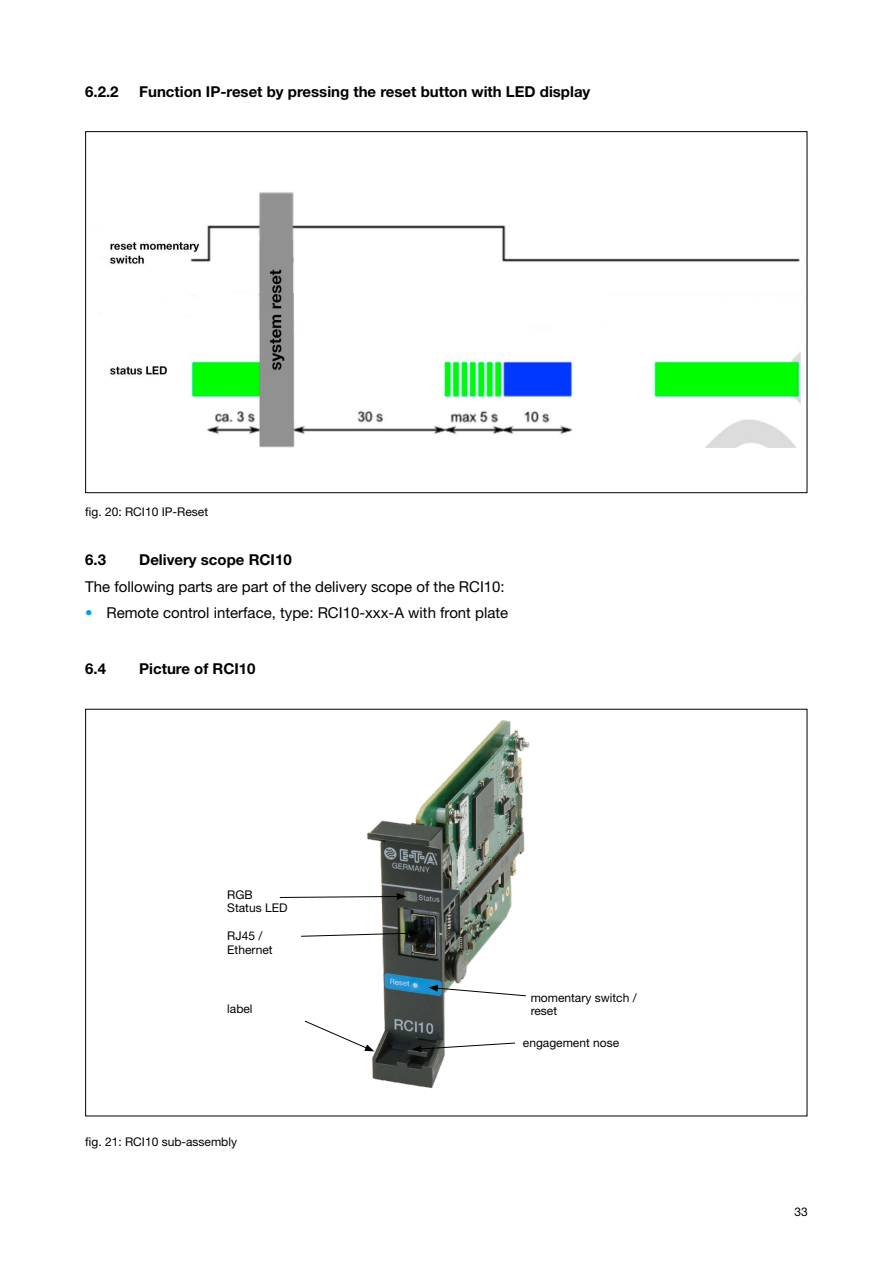
<style>
.page{position:relative;width:893px;height:1263px;background:#fff}
.page>*{position:absolute;margin:0;border:0;box-sizing:border-box;transform-origin:0 0}
.t1{font:15px "Helvetica Neue LT";color:#000}
.t2{font:700 15px "Helvetica Neue LT";color:#000}
.t3{font:12px/13.5px "Helvetica Neue LT";color:#000}
.s1{color:#009fe3}
</style>
<div class="page">
<img style="left:366px;top:720px;width:164px;height:369px">
<svg style="left:279px;top:893px;width:127px;height:7px"></svg>
<svg style="left:428px;top:985px;width:99px;height:12px"></svg>
<svg style="left:412px;top:1042px;width:104px;height:10px"></svg>
<svg style="left:301px;top:930px;width:118px;height:7px"></svg>
<svg style="left:304px;top:1020px;width:70px;height:31px"></svg>
<img style="left:110px;top:192px;width:691px;height:256px">
<p class="t2" style="left:85px;top:82px;width:35px">6.2.2</p>
<p class="t2" style="left:139px;top:82px;width:453px">Function IP-reset by pressing the reset button with LED display</p>
<p class="t3" style="left:85px;top:505px;width:124px">fig. 20: RCI10 IP-Reset</p>
<p class="t2" style="left:85px;top:551px;width:22px">6.3</p>
<p class="t2" style="left:139px;top:551px;width:154px">Delivery scope RCI10</p>
<p class="t1" style="left:85px;top:578px;width:421px">The following parts are part of the delivery scope of the RCI10:</p>
<p class="t1" style="left:85px;top:604px;width:424px"><span class="s1">•</span> Remote control interface, type: RCI10-xxx-A with front plate</p>
<p class="t2" style="left:85px;top:660px;width:22px">6.4</p>
<p class="t2" style="left:139px;top:660px;width:118px">Picture of RCI10</p>
<p class="t3" style="left:227px;top:888px;width:62px">RGB<br>Status LED</p>
<p class="t3" style="left:227px;top:929px;width:47px">RJ45 /<br>Ethernet</p>
<p class="t3" style="left:227px;top:1001px;width:27px">label</p>
<p class="t3" style="left:85px;top:1135px;width:153px">fig. 21: RCI10 sub-assembly</p>
<p class="t3" style="left:531px;top:991px;width:108px">momentary switch / reset</p>
<p class="t3" style="left:523px;top:1036px;width:98px">engagement nose</p>
<p class="t3" style="left:795px;top:1205px;width:15px">33</p>
</div>
